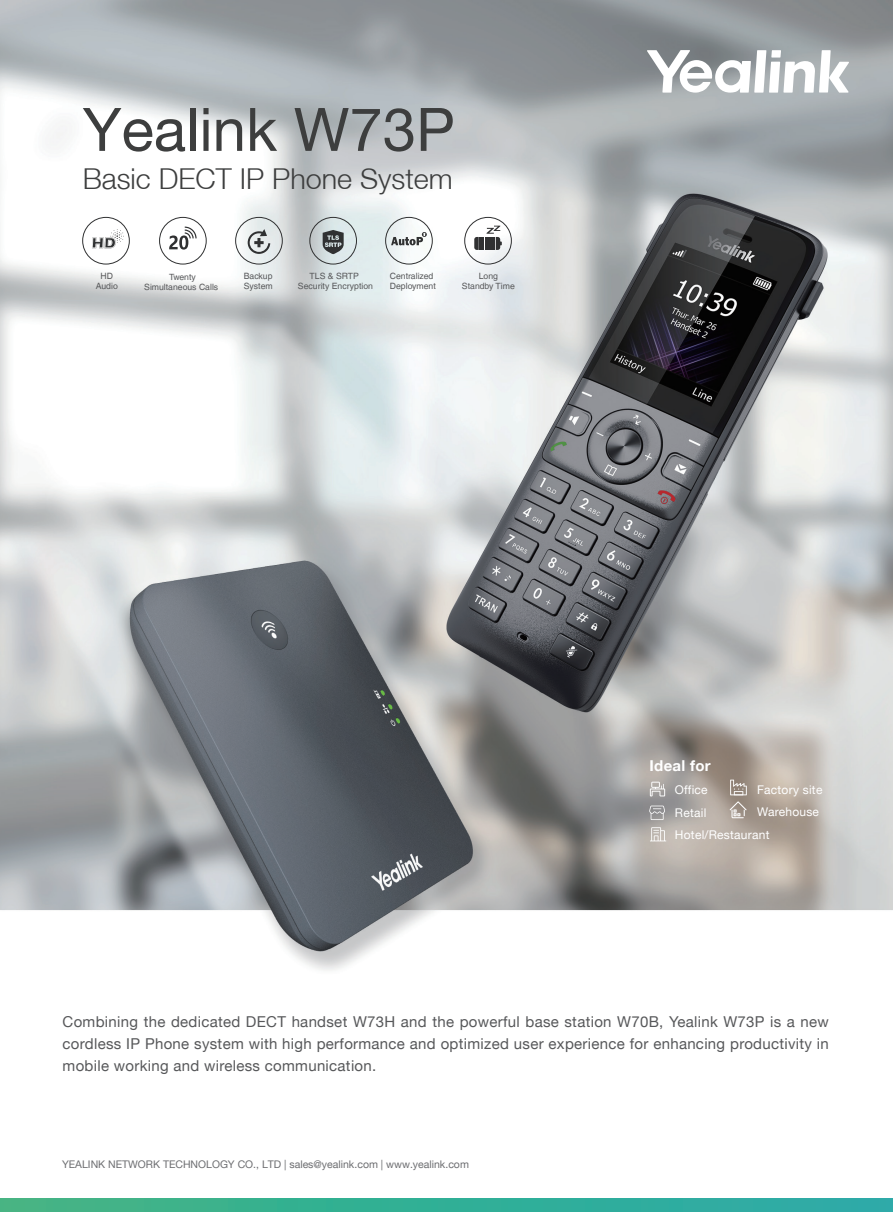
<style>
.page{position:relative;width:893px;height:1212px;background:#fff}
.page>*{position:absolute;margin:0;border:0;box-sizing:border-box;transform-origin:0 0}
.t1{font:60px "Helvetica Neue LT";color:#3d3e3e}
.t2{font:300 28.8px "Helvetica Neue LT";color:#3d3e3e}
.t3{font:15px/22px "Helvetica Neue LT";letter-spacing:.02em;color:#57585a;text-align:justify}
.t4{font:700 15px "Helvetica Neue LT";letter-spacing:.02em;color:#fff}
.t5{font:12px/22.5px "Helvetica Neue LT";letter-spacing:.02em;color:#fff}
.t6{font:10.5px "Helvetica Neue LT";color:#6c6d70}
.t7{font:8.7px/10.4px "Helvetica LT";color:#57585a;text-align:center}
</style>
<div class="page">
<img style="left:0;top:0;width:893px;height:1199px">
<svg style="left:647px;top:50px;width:202px;height:43px"></svg>
<svg style="left:0;top:1199px;width:893px;height:13px;background:#35af96"></svg>
<svg style="left:92px;top:229px;width:32px;height:19px"></svg>
<div style="left:82px;top:217px;width:48px;height:47px;border:1px solid #303132;border-radius:50%"></div>
<svg style="left:323px;top:230px;width:21px;height:24px"></svg>
<div style="left:310px;top:217px;width:47px;height:47px;border:1px solid #303132;border-radius:50%"></div>
<hr style="left:485px;top:237px;width:4px;height:13px;background:#303132">
<hr style="left:480px;top:237px;width:4px;height:13px;background:#303132">
<svg style="left:474px;top:237px;width:5px;height:13px"></svg>
<svg style="left:487px;top:226px;width:15px;height:24px"></svg>
<div style="left:464px;top:217px;width:48px;height:47px;border:1px solid #303132;border-radius:50%"></div>
<svg style="left:169px;top:227px;width:28px;height:23px"></svg>
<div style="left:159px;top:217px;width:47px;height:47px;border:1px solid #303132;border-radius:50%"></div>
<svg style="left:391px;top:232px;width:36px;height:13px"></svg>
<div style="left:385px;top:217px;width:47px;height:47px;border:1px solid #303132;border-radius:50%"></div>
<svg style="left:248px;top:229px;width:22px;height:25px"></svg>
<div style="left:235px;top:217px;width:47px;height:47px;border:1px solid #303132;border-radius:50%"></div>
<svg style="left:730px;top:801px;width:17px;height:17px"></svg>
<svg style="left:730px;top:780px;width:17px;height:15px"></svg>
<svg style="left:650px;top:827px;width:16px;height:14px"></svg>
<svg style="left:649px;top:805px;width:16px;height:15px"></svg>
<svg style="left:650px;top:782px;width:15px;height:14px"></svg>
<h1 class="t1" style="left:83px;top:94px;width:374px">Yealink W73P</h1>
<h2 class="t2" style="left:83px;top:162px;width:372px">Basic DECT IP Phone System</h2>
<p class="t7" style="left:144px;top:271px;width:76px">Twenty<br>Simultaneous Calls</p>
<p class="t7" style="left:390px;top:271px;width:47px;text-align:left">Centralized<br>Deployment</p>
<p class="t7" style="left:96px;top:271px;width:23px">HD<br>Audio</p>
<p class="t7" style="left:298px;top:271px;width:77px">TLS &amp; SRTP<br>Security Encryption</p>
<p class="t7" style="left:462px;top:271px;width:54px">Long<br>Standby Time</p>
<p class="t7" style="left:244px;top:271px;width:30px;text-align:left">Backup<br>System</p>
<p class="t4" style="left:649px;top:756px;width:63px">Ideal for</p>
<p class="t5" style="left:757px;top:778px;width:67px">Factory site<br>Warehouse</p>
<p class="t5" style="left:675px;top:778px;width:96px">Office<br>Retail<br>Hotel/Restaurant</p>
<p class="t3" style="left:63px;top:1011px;width:768px">Combining the dedicated DECT handset W73H and the powerful base station W70B, Yealink W73P is a new cordless IP Phone system with high performance and optimized user experience for enhancing productivity in mobile working and wireless communication.</p>
<p class="t6" style="left:62px;top:1158px;width:408px">YEALINK NETWORK TECHNOLOGY CO., LTD | sales@yealink.com | www.yealink.com</p>
</div>
